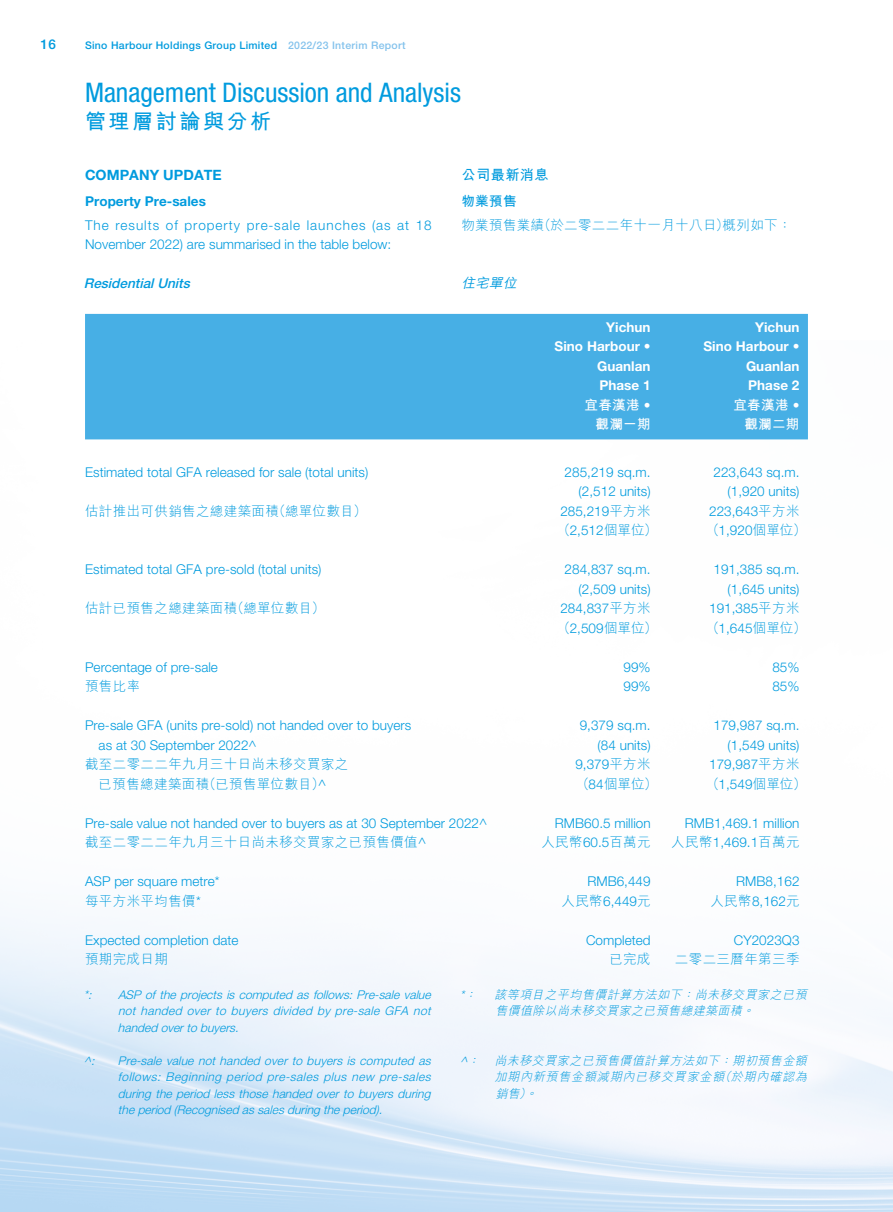
<style>
.page{position:relative;width:893px;height:1212px;background:#fff}
.page>*{position:absolute;margin:0;border:0;box-sizing:border-box;transform-origin:0 0}
.t1{font:condensed 27px "Helvetica Neue LT Std";color:#009bde}
.t2{font:700 21px "M Hei HK";letter-spacing:.125em;color:#009bde}
.t3{font:700 14.25px "Helvetica Neue LT Std";letter-spacing:.005em;color:#009bde}
.t4{font:700 14.25px "M Hei HK";letter-spacing:.03em;color:#009bde}
.t5{font:300 13.5px/19.5px "Helvetica Neue LT Std";letter-spacing:.005em;color:#009bde;text-align:right}
.t6{font:300 13.5px/19.5px "M Hei HK";letter-spacing:.03em;color:#009bde}
.t7{font:700 13.5px/19.5px "Helvetica Neue LT Std";letter-spacing:.005em;color:#fff;text-align:right}
.t8{font:700 13.5px/19.5px "M Hei HK";letter-spacing:.03em;color:#fff;text-align:right}
.t9{font:700 13.5px "Helvetica Neue LT Std";letter-spacing:.005em;color:#009bde}
.t10{font:italic 500 13.5px "Helvetica Neue LT Std";color:#009bde}
.t11{font:700 13.5px "M Hei HK";color:#009bde}
.t12{font:italic 500 13.5px "M Hei HK";color:#009bde}
.t13{font:500 13.5px "Helvetica Neue LT Std";color:#009bde}
.t14{font:italic 300 12px/16.5px "Helvetica Neue LT Std";letter-spacing:.005em;color:#009bde;text-align:justify}
.t15{font:italic 300 12px/16.5px "M Hei HK";color:#009bde}
.t16{font:500 10.5px "Helvetica Neue LT Std";letter-spacing:.03em;color:#009bde}
.s1{color:#83c2ec}
.s2{font-family:"Helvetica Neue LT Std"}
.s3{font-family:"M Hei HK"}
</style>
<div class="page">
<div style="left:85px;top:314px;width:723px;height:125px;background:#47afe5"></div>
<p class="t13" style="left:41px;top:36px;width:17px">16</p>
<p class="t16" style="left:85px;top:39px;width:322px">Sino Harbour Holdings Group Limited <span class="s1">2022/23 Interim Report</span></p>
<h1 class="t1" style="left:85px;top:77px;width:377px">Management Discussion and Analysis</h1>
<h2 class="t2" style="left:85px;top:106px;width:188px">管理層討論與分析</h2>
<p class="t3" style="left:85px;top:166px;width:138px">COMPANY UPDATE</p>
<p class="t9" style="left:85px;top:193px;width:122px">Property Pre-sales</p>
<p class="t5" style="left:85px;top:215px;width:348px;text-align:left">The results of property pre-sale launches (as at 18<br>November 2022) are summarised in the table below:</p>
<p class="t10" style="left:84px;top:276px;width:111px">ResidentialUnits</p>
<p class="t4" style="left:461px;top:165px;width:89px">公司最新消息</p>
<p class="t11" style="left:461px;top:191px;width:57px">物業預售</p>
<p class="t6" style="left:461px;top:215px;width:332px">物業預售業績（於二零二二年十一月十八日）概列如下：</p>
<p class="t12" style="left:461px;top:274px;width:61px">住宅單位</p>
<p class="t7" style="left:555px;top:317px;width:98px">Yichun<br>Sino Harbour •<br>Guanlan<br>Phase 1</p>
<p class="t8" style="left:585px;top:394px;width:68px">宜春漢港 <span class="s2">•</span>觀瀾一期</p>
<p class="t7" style="left:703px;top:317px;width:98px">Yichun<br>Sino Harbour •<br>Guanlan<br>Phase 2</p>
<p class="t8" style="left:733px;top:394px;width:68px">宜春漢港 <span class="s2">•</span>觀瀾二期</p>
<p class="t5" style="left:85px;top:462px;width:285px">Estimated total GFA released for sale (total units)</p>
<p class="t5" style="left:565px;top:462px;width:88px">285,219 sq.m. (2,512 units)</p>
<p class="t5" style="left:713px;top:462px;width:88px">223,643 sq.m. (1,920 units)</p>
<p class="t6" style="left:85px;top:501px;width:283px">估計推出可供銷售之總建築面積（總單位數目）</p>
<p class="t5" style="left:560px;top:501px;width:92px">285,219<span class="s3">平方米</span></p>
<p class="t6" style="left:557px;top:520px;width:102px">（<span class="s2">2,512</span>個單位）</p>
<p class="t5" style="left:709px;top:501px;width:92px">223,643<span class="s3">平方米</span></p>
<p class="t6" style="left:706px;top:520px;width:102px">（<span class="s2">1,920</span>個單位）</p>
<p class="t5" style="left:85px;top:559px;width:238px">Estimated total GFA pre-sold (total units)</p>
<p class="t5" style="left:565px;top:559px;width:88px">284,837 sq.m. (2,509 units)</p>
<p class="t5" style="left:713px;top:559px;width:88px">191,385 sq.m. (1,645 units)</p>
<p class="t6" style="left:85px;top:598px;width:241px">估計已預售之總建築面積（總單位數目）</p>
<p class="t5" style="left:560px;top:598px;width:92px">284,837<span class="s3">平方米</span></p>
<p class="t6" style="left:557px;top:618px;width:102px">（<span class="s2">2,509</span>個單位）</p>
<p class="t5" style="left:709px;top:598px;width:92px">191,385<span class="s3">平方米</span></p>
<p class="t6" style="left:706px;top:618px;width:102px">（<span class="s2">1,645</span>個單位）</p>
<p class="t5" style="left:85px;top:657px;width:134px">Percentage of pre-sale</p>
<p class="t5" style="left:623px;top:657px;width:29px">99%</p>
<p class="t5" style="left:772px;top:657px;width:29px">85%</p>
<p class="t6" style="left:85px;top:676px;width:57px">預售比率</p>
<p class="t5" style="left:623px;top:676px;width:29px">99%</p>
<p class="t5" style="left:772px;top:676px;width:29px">85%</p>
<p class="t5" style="left:99px;top:715px;width:314px;text-align:left;text-indent:-14px">Pre-sale GFA (units pre-sold) not handed over to buyers as at 30 September 2022^</p>
<p class="t5" style="left:580px;top:715px;width:72px">9,379 sq.m. (84 units)</p>
<p class="t5" style="left:713px;top:715px;width:88px">179,987 sq.m. (1,549 units)</p>
<p class="t6" style="left:99px;top:754px;width:251px;text-indent:-14px">截至二零二二年九月三十日尚未移交買家之已預售總建築面積（已預售單位數目）<span class="s2">^</span></p>
<p class="t5" style="left:575px;top:754px;width:77px">9,379<span class="s3">平方米</span></p>
<p class="t5" style="left:709px;top:754px;width:92px">179,987<span class="s3">平方米</span></p>
<p class="t6" style="left:706px;top:774px;width:102px">（<span class="s2">1,549</span>個單位）</p>
<p class="t6" style="left:576px;top:774px;width:83px">（<span class="s2">84</span>個單位）</p>
<p class="t5" style="left:85px;top:813px;width:404px">Pre-sale value not handed over to buyers as at 30 September 2022^</p>
<p class="t5" style="left:555px;top:813px;width:97px">RMB60.5 million</p>
<p class="t5" style="left:685px;top:813px;width:116px">RMB1,469.1 million</p>
<p class="t6" style="left:85px;top:832px;width:343px">截至二零二二年九月三十日尚未移交買家之已預售價值<span class="s2">^</span></p>
<p class="t6" style="left:541px;top:832px;width:111px">人民幣<span class="s2">60.5</span>百萬元</p>
<p class="t5" style="left:671px;top:832px;width:130px"><span class="s3">人民幣</span>1,469.1<span class="s3">百萬元</span></p>
<p class="t5" style="left:85px;top:871px;width:136px">ASP per square metre*</p>
<p class="t5" style="left:587px;top:871px;width:65px">RMB6,449</p>
<p class="t5" style="left:736px;top:871px;width:65px">RMB8,162</p>
<p class="t6" style="left:85px;top:891px;width:117px">每平方米平均售價<span class="s2">*</span></p>
<p class="t5" style="left:562px;top:891px;width:91px"><span class="s3">人民幣</span>6,449<span class="s3">元</span></p>
<p class="t5" style="left:710px;top:891px;width:91px"><span class="s3">人民幣</span>8,162<span class="s3">元</span></p>
<p class="t5" style="left:85px;top:930px;width:155px">Expected completion date</p>
<p class="t5" style="left:586px;top:930px;width:66px">Completed</p>
<p class="t5" style="left:734px;top:930px;width:67px">CY2023Q3</p>
<p class="t6" style="left:85px;top:949px;width:84px">預期完成日期</p>
<p class="t6" style="left:609px;top:949px;width:43px">已完成</p>
<p class="t6" style="left:675px;top:949px;width:126px">二零二三曆年第三季</p>
<p class="t14" style="left:84px;top:986px;width:12px">*:</p>
<p class="t14" style="left:118px;top:986px;width:317px">ASP of the projects is computed as follows: Pre-sale value not handed over to buyers divided by pre-sale GFA not handed overto buyers.</p>
<p class="t14" style="left:84px;top:1052px;width:15px">^:</p>
<p class="t14" style="left:118px;top:1052px;width:317px">Pre-sale value not handed over to buyers is computed as follows: Beginning period pre-sales plus new pre-sales during the period less those handed over to buyers during the period (Recognised assalesduring the period) .</p>
<p class="t14" style="left:460px;top:986px;width:21px">*<span class="s3">：</span></p>
<p class="t15" style="left:494px;top:986px;width:317px">該等項目之平均售價計算方法如下：尚未移交買家之已預售價值除以尚未移交買家之已預售總建築面積。</p>
<p class="t15" style="left:494px;top:1052px;width:317px;text-align:justify;text-indent:-34px"><span class="s2">^</span>： 尚未移交買家之已預售價值計算方法如下：期初預售金額加期內新預售金額減期內已移交買家金額（於期內確認為銷售）。</p>
</div>
